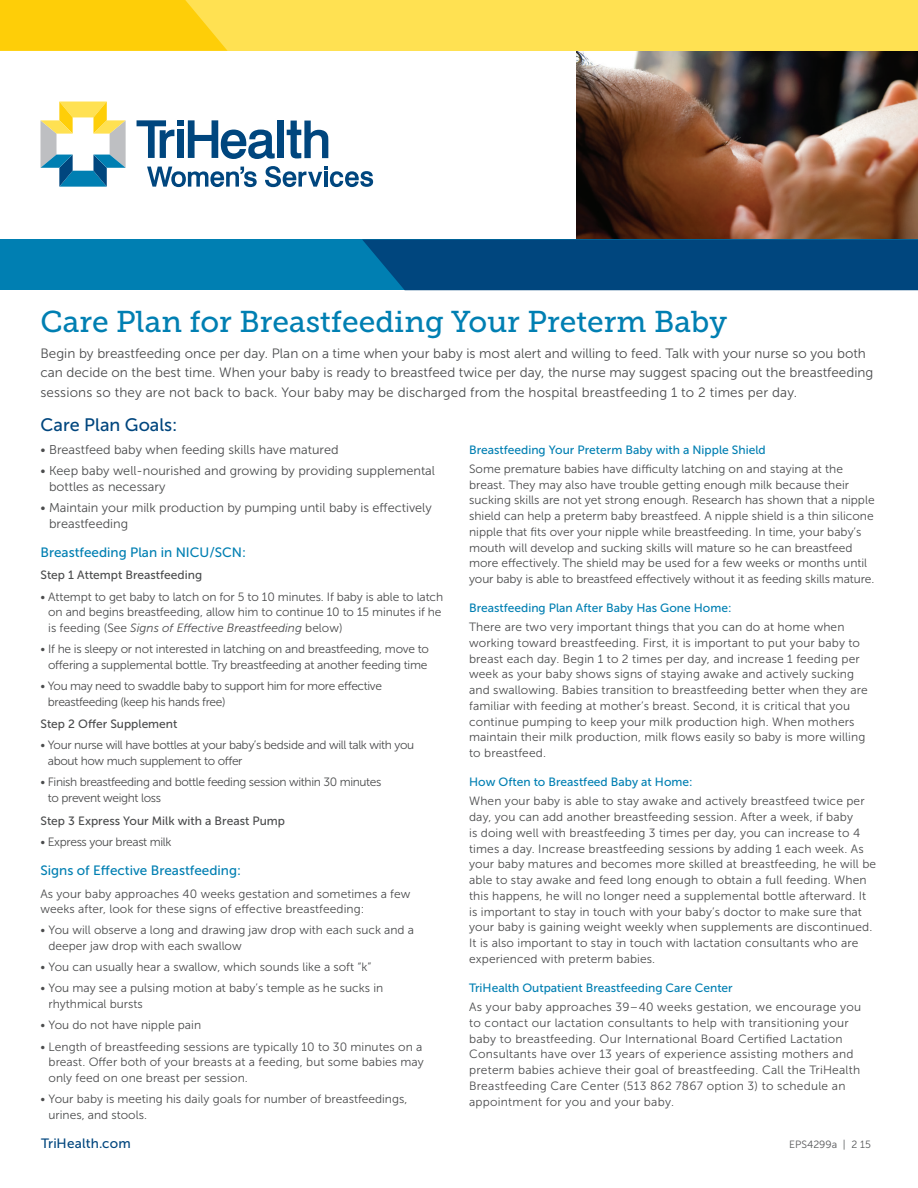
<style>
.page{position:relative;width:918px;height:1188px;background:#fff}
.page>*{position:absolute;margin:0;border:0;box-sizing:border-box;transform-origin:0 0}
.t1{font:30px "Museo Slab 500";color:#007fb2}
.t2{font:18px "Museo Sans 500";color:#00467e}
.t3{font:13.5px/19.5px "Museo Sans 300";color:#4b4c4d}
.t4{font:13.5px "Museo Sans 500";color:#007fb2}
.t5{font:13.5px "Museo Sans 500";letter-spacing:.015em;color:#00467e}
.t6{font:12.75px/15.8px "Museo Sans 300";color:#4b4c4d}
.t7{font:12px/15.8px "Museo Sans 300";letter-spacing:.005em;color:#4b4c4d}
.t8{font:12px/15.8px "Museo Sans 300";letter-spacing:-.03em;color:#4b4c4d}
.t9{font:12px "Museo Sans 500";color:#007fb2}
.t10{font:12px/15.8px "Museo Sans 300";letter-spacing:-.02em;color:#4b4c4d;text-align:center}
.t11{font:12px "Museo Sans 500";color:#4b4c4d}
.t12{font:10.5px "Museo Sans 300";color:#57585a}
.s1{font-style:italic}
</style>
<div class="page">
<img style="left:577px;top:51px;width:341px;height:189px">
<div style="left:0;top:0;width:918px;height:51px;background:#ffe152"></div>
<svg style="left:0;top:0;width:228px;height:51px;background:#fecf0f"></svg>
<div style="left:0;top:240px;width:918px;height:50px;background:#007fb2"></div>
<div style="left:363px;top:240px;width:555px;height:50px;background:#00467e"></div>
<svg style="left:287px;top:121px;width:41px;height:37px"></svg>
<div style="left:277px;top:121px;width:7px;height:37px;background:#00467e"></div>
<svg style="left:137px;top:120px;width:138px;height:39px"></svg>
<svg style="left:41px;top:102px;width:85px;height:85px"></svg>
<svg style="left:147px;top:167px;width:110px;height:20px"></svg>
<svg style="left:265px;top:166px;width:108px;height:21px"></svg>
<h1 class="t1" style="left:41px;top:305px;width:688px">Care Plan for Breastfeeding Your Preterm Baby</h1>
<p class="t3" style="left:41px;top:344px;width:834px">Begin by breastfeeding once per day. Plan on a time when your baby is most alert and willing to feed. Talk with your nurse so you both can decide on the best time. When your baby is ready to breastfeed twice per day, the nurse may suggest spacing out the breastfeeding sessions so they are not back to back. Your baby may be discharged from the hospital breastfeeding 1 to 2 times per day.</p>
<h2 class="t2" style="left:41px;top:415px;width:138px">Care Plan Goals:</h2>
<p class="t6" style="left:41px;top:442px;width:300px">• Breastfeed baby when feeding skills have matured</p>
<p class="t6" style="left:49px;top:463px;width:388px;text-indent:-9px">• Keep baby well-nourished and growing by providing supplemental bottles as necessary</p>
<p class="t6" style="left:49px;top:500px;width:384px;text-indent:-9px">• Maintain your milk production by pumping until baby is effectively breastfeeding</p>
<p class="t4" style="left:41px;top:545px;width:207px">Breastfeeding Plan in NICU/SCN:</p>
<p class="t11" style="left:41px;top:569px;width:163px">Step 1 Attempt Breastfeeding</p>
<p class="t7" style="left:48px;top:589px;width:396px;text-indent:-8px">• Attempt to get baby to latch on for 5 to 10 minutes. If baby is able to latch on and begins breastfeeding, allow him to continue 10 to 15 minutes if he is feeding (See <span class="s1">Signs of Effective Breastfeeding</span> below)</p>
<p class="t10" style="left:41px;top:641px;width:390px">• If he is sleepy or not interested in latching on and breastfeeding, move to offering a supplemental bottle. Try breastfeeding at another feeding time</p>
<p class="t8" style="left:48px;top:678px;width:336px;text-indent:-7px">• You may need to swaddle baby to support him for more effective breastfeeding (keep his hands free)</p>
<p class="t11" style="left:41px;top:718px;width:138px">Step 2 Offer Supplement</p>
<p class="t8" style="left:48px;top:738px;width:368px;text-indent:-7px">• Your nurse will have bottles at your baby’s bedside and will talk with you about how much supplement to offer</p>
<p class="t8" style="left:48px;top:774px;width:335px;text-indent:-7px">• Finish breastfeeding and bottle feeding session within 30 minutes to prevent weight loss</p>
<p class="t11" style="left:41px;top:814px;width:246px">Step 3 Express Your Milk with a Breast Pump</p>
<p class="t8" style="left:41px;top:834px;width:133px">• Express your breast milk</p>
<p class="t4" style="left:41px;top:863px;width:202px">Signs of Effective Breastfeeding:</p>
<p class="t7" style="left:41px;top:886px;width:371px">As your baby approaches 40 weeks gestation and sometimes a few weeks after, look for these signs of effective breastfeeding:</p>
<p class="t7" style="left:49px;top:923px;width:367px;text-indent:-8px">• You will observe a long and drawing jaw drop with each suck and a deeper jaw drop with each swallow</p>
<p class="t7" style="left:41px;top:959px;width:332px">• You can usually hear a swallow, which sounds like a soft “k”</p>
<p class="t7" style="left:49px;top:981px;width:336px;text-indent:-8px">• You may see a pulsing motion at baby’s temple as he sucks in rhythmical bursts</p>
<p class="t7" style="left:41px;top:1017px;width:162px">• You do not have nipple pain</p>
<p class="t7" style="left:49px;top:1039px;width:377px;text-indent:-8px">• Length of breastfeeding sessions are typically 10 to 30 minutes on a breast. Offer both of your breasts at a feeding, but some babies may only feed on one breast per session.</p>
<p class="t7" style="left:49px;top:1091px;width:360px;text-indent:-8px">• Your baby is meeting his daily goals for number of breastfeedings, urines, and stools.</p>
<p class="t9" style="left:469px;top:443px;width:298px">Breastfeeding Your Preterm Baby with a Nipple Shield</p>
<p class="t7" style="left:469px;top:461px;width:407px">Some premature babies have difficulty latching on and staying at the breast. They may also have trouble getting enough milk because their sucking skills are not yet strong enough. Research has shown that a nipple shield can help a preterm baby breastfeed. A nipple shield is a thin silicone nipple that fits over your nipple while breastfeeding. In time, your baby’s mouth will develop and sucking skills will mature so he can breastfeed more effectively. The shield may be used for a few weeks or months until your baby is able to breastfeed effectively without it as feeding skills mature.</p>
<p class="t9" style="left:469px;top:602px;width:264px">Breastfeeding Plan After Baby Has Gone Home:</p>
<p class="t7" style="left:469px;top:619px;width:400px">There are two very important things that you can do at home when working toward breastfeeding. First, it is important to put your baby to breast each day. Begin 1 to 2 times per day, and increase 1 feeding per week as your baby shows signs of staying awake and actively sucking and swallowing. Babies transition to breastfeeding better when they are familiar with feeding at mother’s breast. Second, it is critical that you continue pumping to keep your milk production high. When mothers maintain their milk production, milk flows easily so baby is more willing to breastfeed.</p>
<p class="t9" style="left:469px;top:776px;width:225px">How Often to Breastfeed Baby at Home:</p>
<p class="t7" style="left:469px;top:794px;width:409px">When your baby is able to stay awake and actively breastfeed twice per day, you can add another breastfeeding session. After a week, if baby<br>is doing well with breastfeeding 3 times per day, you can increase to 4 times a day. Increase breastfeeding sessions by adding 1 each week. As your baby matures and becomes more skilled at breastfeeding, he will be able to stay awake and feed long enough to obtain a full feeding. When this happens, he will no longer need a supplemental bottle afterward. It is important to stay in touch with your baby’s doctor to make sure that your baby is gaining weight weekly when supplements are discontinued.<br>It is also important to stay in touch with lactation consultants who are experienced with preterm babies.</p>
<p class="t9" style="left:469px;top:981px;width:265px">TriHealth Outpatient Breastfeeding Care Center</p>
<p class="t7" style="left:469px;top:999px;width:394px">As your baby approaches 39–40 weeks gestation, we encourage you to contact our lactation consultants to help with transitioning your baby to breastfeeding. Our International Board Certified Lactation Consultants have over 13 years of experience assisting mothers and preterm babies achieve their goal of breastfeeding. Call the TriHealth Breastfeeding Care Center (513 862 7867 option 3) to schedule an appointment for you and your baby.</p>
<p class="t5" style="left:41px;top:1136px;width:91px">TriHealth.com</p>
<p class="t12" style="left:789px;top:1139px;width:83px">EPS4299a | 2 15</p>
</div>
